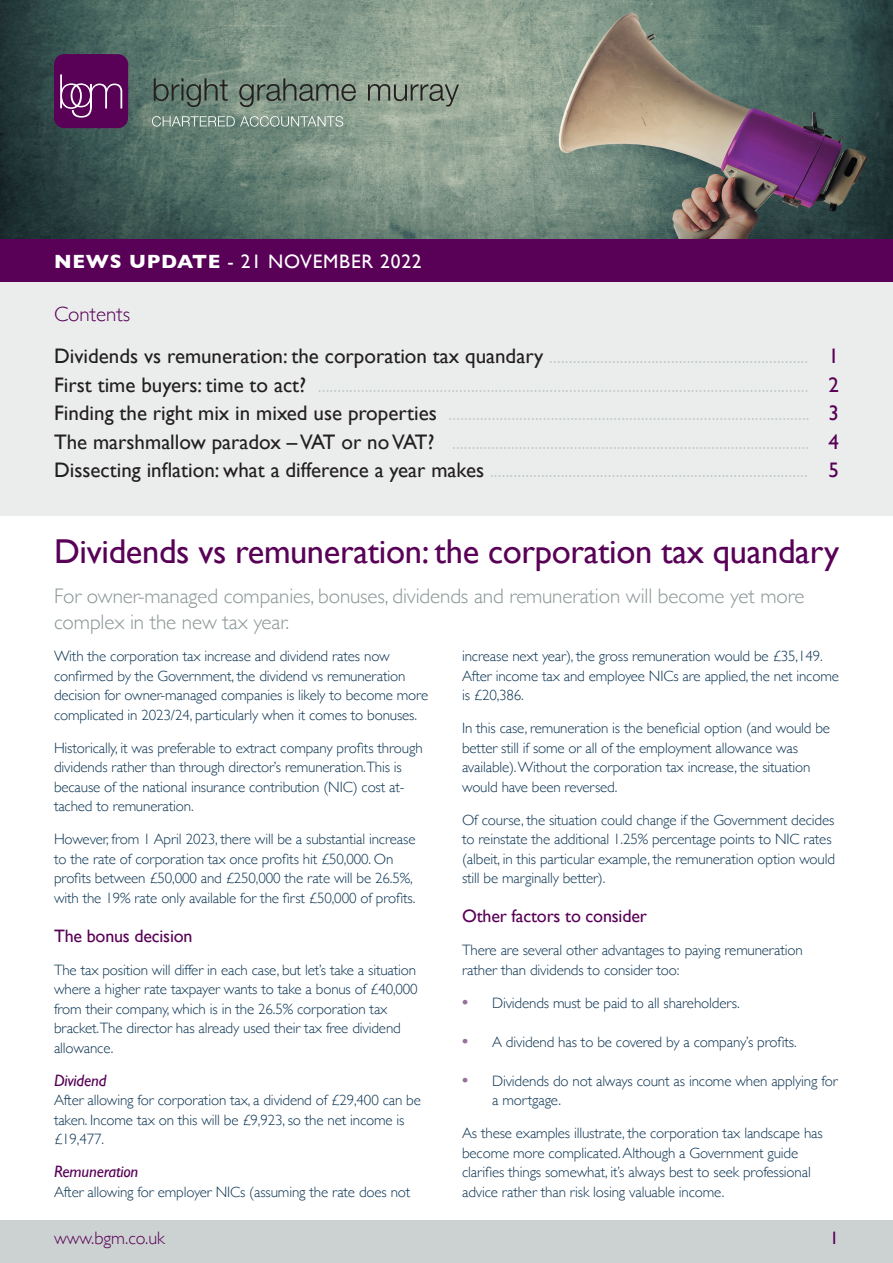
<style>
.page{position:relative;width:893px;height:1263px;background:#fff}
.page>*{position:absolute;margin:0;border:0;box-sizing:border-box;transform-origin:0 0}
.t1{font:34.5px "Gill Sans";letter-spacing:-.01em;color:#590157}
.t2{font:300 21px/28.5px "Gill Sans";color:#c0c7c7}
.t3{font:300 21px/25.5px "Gill Sans";letter-spacing:-.005em;color:#8a9595}
.t4{font:19.5px "Gill Sans";letter-spacing:.04em;color:#fff}
.t5{font:18px "Gill Sans";letter-spacing:-.01em;color:#590157}
.t6{font:300 18px "Gill Sans";color:#590157}
.t7{font:italic 16.5px "Gill Sans";letter-spacing:-.01em;color:#590157}
.t8{font:300 15px/19.5px "Gill Sans";letter-spacing:-.01em;color:#0d3553}
.s1{font-weight:700}
.s2{color:#590157}
.s3{font-weight:400;color:#231f20}
.s4{font-weight:400;color:#590157}
.s5{font-weight:800;color:#97719c}
</style>
<div class="page">
<img style="left:0;top:0;width:893px;height:240px">
<div style="left:0;top:278px;width:893px;height:237px;background:#ebeded"></div>
<div style="left:54px;top:54px;width:74px;height:74px;background:#590157;border-radius:10px"></div>
<svg style="left:154px;top:78px;width:305px;height:29px;background:#758578"></svg>
<svg style="left:152px;top:116px;width:191px;height:11px;background:#8ea298"></svg>
<svg style="left:60px;top:74px;width:62px;height:44px"></svg>
<div style="left:0;top:240px;width:893px;height:42px;background:#590157"></div>
<div style="left:0;top:1220px;width:893px;height:43px;background:#ccd2d2"></div>
<h3 class="t4" style="left:54px;top:250px;width:369px"><span class="s1">NEWS UPDATE</span> - 21 NOVEMBER 2022</h3>
<h2 class="t2" style="left:54px;top:292px;width:786px;line-height:42px"><span class="s2">Contents<br></span><span class="s3">Dividends vs remuneration: the corporation tax quandary</span> .................................................................. <span class="s4">1</span></h2>
<p class="t2" style="left:54px;top:369px;width:786px;text-align:justify"><span class="s3">First time buyers: time to act?</span> ............................................................................................................................. <span class="s4">2<br></span><span class="s3">Finding the right mix in mixed use properties</span> ............................................................................................ <span class="s4">3<br></span><span class="s3">The marshmallow paradox – VAT or no VAT?</span> ........................................................................................... <span class="s4">4<br></span><span class="s3">Dissecting inflation: what a difference a year makes</span> ................................................................................. <span class="s4">5</span></p>
<h1 class="t1" style="left:54px;top:531px;width:787px">Dividends vs remuneration: the corporation tax quandary</h1>
<h2 class="t3" style="left:54px;top:582px;width:752px">For owner-managed companies, bonuses, dividends and remuneration will become yet more complex in the new tax year.</h2>
<p class="t8" style="left:54px;top:646px;width:376px">With the corporation tax increase and dividend rates now confirmed by the Government, the dividend vs remuneration decision for owner-managed companies is likely to become more complicated in 2023/24, particularly when it comes to bonuses.</p>
<p class="t8" style="left:54px;top:737px;width:370px">Historically, it was preferable to extract company profits through dividends rather than through director’s remuneration.This is because of the national insurance contribution (NIC) cost at&shy;tached to remuneration.</p>
<p class="t8" style="left:54px;top:829px;width:363px">However, from 1 April 2023, there will be a substantial increase to the rate of corporation tax once profits hit £50,000. On profits between £50,000 and £250,000 the rate will be 26.5%, with the 19% rate only available for the first £50,000 of profits.</p>
<p class="t5" style="left:54px;top:925px;width:140px">The bonus decision</p>
<p class="t8" style="left:54px;top:959px;width:365px">The tax position will differ in each case, but let’s take a situation where a higher rate taxpayer wants to take a bonus of £40,000 from their company, which is in the 26.5% corporation tax bracket.The director has already used their tax free dividend allowance.</p>
<p class="t7" style="left:54px;top:1070px;width:54px">Dividend</p>
<p class="t8" style="left:54px;top:1090px;width:368px">After allowing for corporation tax, a dividend of £29,400 can be taken. Income tax on this will be £9,923, so the net income is £19,477.</p>
<p class="t7" style="left:54px;top:1162px;width:86px">Remuneration</p>
<p class="t8" style="left:54px;top:1181px;width:358px">After allowing for employer NICs (assuming the rate does not</p>
<p class="t8" style="left:462px;top:646px;width:378px">increase next year), the gross remuneration would be £35,149.<br>After income tax and employee NICs are applied, the net income is £20,386.</p>
<p class="t8" style="left:462px;top:718px;width:370px">In this case, remuneration is the beneficial option (and would be better still if some or all of the employment allowance was available). Without the corporation tax increase, the situation would have been reversed.</p>
<p class="t8" style="left:462px;top:809px;width:374px">Of course, the situation could change if the Government decides to reinstate the additional 1.25% percentage points to NIC rates (albeit, in this particular example, the remuneration option would still be marginally better).</p>
<p class="t5" style="left:462px;top:905px;width:186px">Other factors to consider</p>
<p class="t8" style="left:462px;top:940px;width:342px">There are several other advantages to paying remuneration rather than dividends to consider too:</p>
<p class="t8" style="left:462px;top:992px;width:279px"><span class="s5">•</span> Dividends must be paid to all shareholders.</p>
<p class="t8" style="left:462px;top:1031px;width:336px"><span class="s5">•</span> A dividend has to be covered by a company’s profits.</p>
<p class="t8" style="left:492px;top:1070px;width:347px;text-indent:-30px"><span class="s5">•</span> Dividends do not always count as income when applying for a mortgage.</p>
<p class="t8" style="left:462px;top:1123px;width:362px">As these examples illustrate, the corporation tax landscape has become more complicated. Although a Government guide clarifies things somewhat, it’s always best to seek professional advice rather than risk losing valuable income.</p>
<p class="t6" style="left:54px;top:1224px;width:112px">www.bgm.co.uk</p>
<p class="t5" style="left:830px;top:1227px;width:10px">1</p>
</div>
